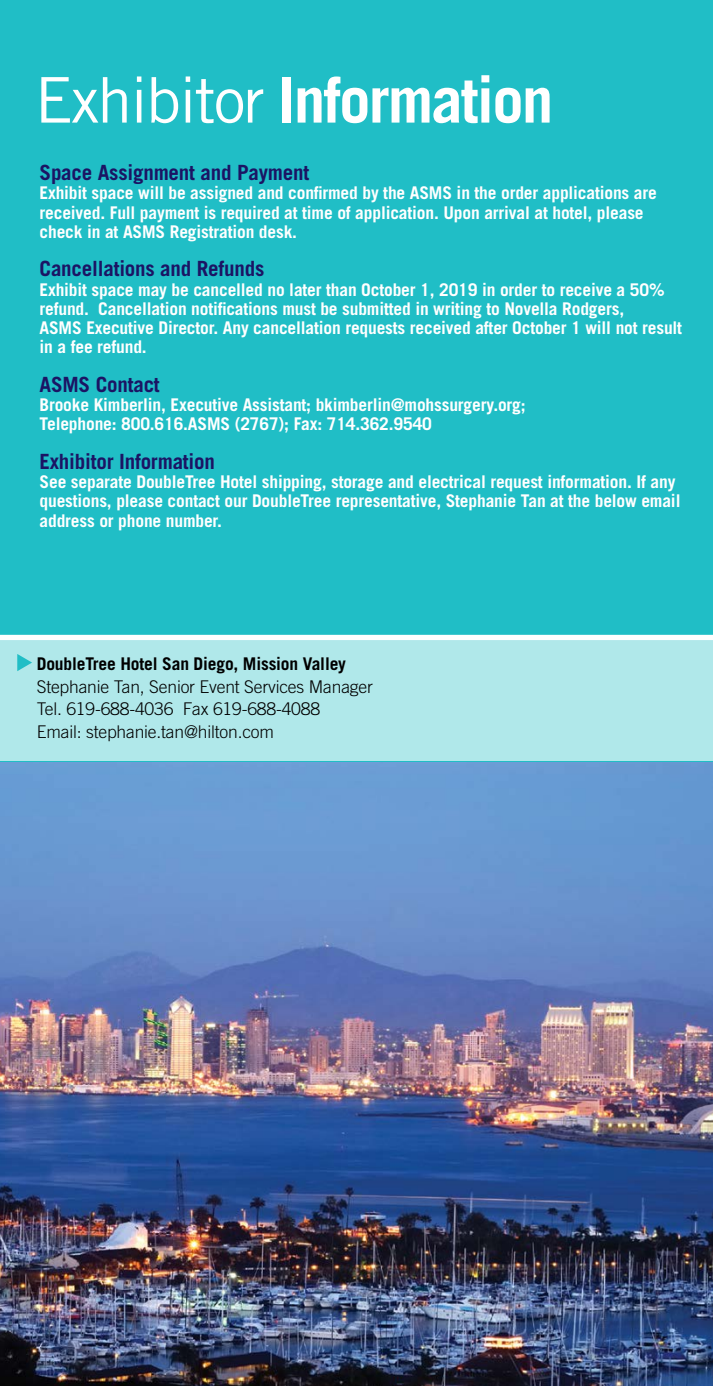
<style>
.page{position:relative;width:714px;height:1386px;background:#fff}
.page>*{position:absolute;margin:0;border:0;box-sizing:border-box;transform-origin:0 0}
.t1{font:700 63px "Trade Gothic";letter-spacing:-.03em;color:#fff}
.t2{font:700 21px "Trade Gothic";letter-spacing:-.01em;color:#1b1464}
.t3{font:700 17.5px/19.2px "Trade Gothic";letter-spacing:-.01em;color:#fff}
.t4{font:300 17.5px/22.8px "Trade Gothic";letter-spacing:-.01em;color:#000}
.t5{font:700 17.5px "Trade Gothic";letter-spacing:-.01em;color:#000}
.s1{font-weight:400}
</style>
<div class="page">
<img style="left:0;top:761px;width:713px;height:625px">
<div style="left:0;top:0;width:713px;height:761px;background:#20bec6"></div>
<div style="left:0;top:635px;width:714px;height:5px;background:#fff"></div>
<div style="left:0;top:639px;width:713px;height:122px;background:#b0e8ea"></div>
<svg style="left:17px;top:654px;width:15px;height:17px"></svg>
<h1 class="t1" style="left:35px;top:61px;width:520px"><span class="s1">Exhibitor</span> Information</h1>
<p class="t2" style="left:40px;top:160px;width:271px">Space Assignment and Payment</p>
<p class="t3" style="left:40px;top:183px;width:619px">Exhibit space will be assigned and confirmed by the ASMS in the order applications are received. Full payment is required at time of application. Upon arrival at hotel, please check in at ASMS Registration desk.</p>
<p class="t2" style="left:40px;top:256px;width:226px">Cancellations and Refunds</p>
<p class="t3" style="left:40px;top:279px;width:644px">Exhibit space may be cancelled no later than October 1, 2019 in order to receive a 50% refund. Cancellation notifications must be submitted in writing to Novella Rodgers,<br>ASMS Executive Director. Any cancellation requests received after October 1 will not result in a fee refund.</p>
<p class="t2" style="left:40px;top:371px;width:122px">ASMS Contact</p>
<p class="t3" style="left:40px;top:395px;width:488px">Brooke Kimberlin, Executive Assistant; bkimberlin@mohssurgery.org;<br>Telephone: 800.616.ASMS (2767); Fax: 714.362.9540</p>
<p class="t2" style="left:40px;top:448px;width:177px">Exhibitor Information</p>
<p class="t3" style="left:40px;top:472px;width:642px">See separate DoubleTree Hotel shipping, storage and electrical request information. If any questions, please contact our DoubleTree representative, Stephanie Tan at the below email address or phone number.</p>
<p class="t5" style="left:37px;top:653px;width:311px">DoubleTree Hotel San Diego, Mission Valley</p>
<p class="t4" style="left:37px;top:675px;width:338px">Stephanie Tan, Senior Event Services Manager<br>Tel. 619-688-4036 Fax 619-688-4088<br>Email: stephanie.tan@hilton.com</p>
</div>
